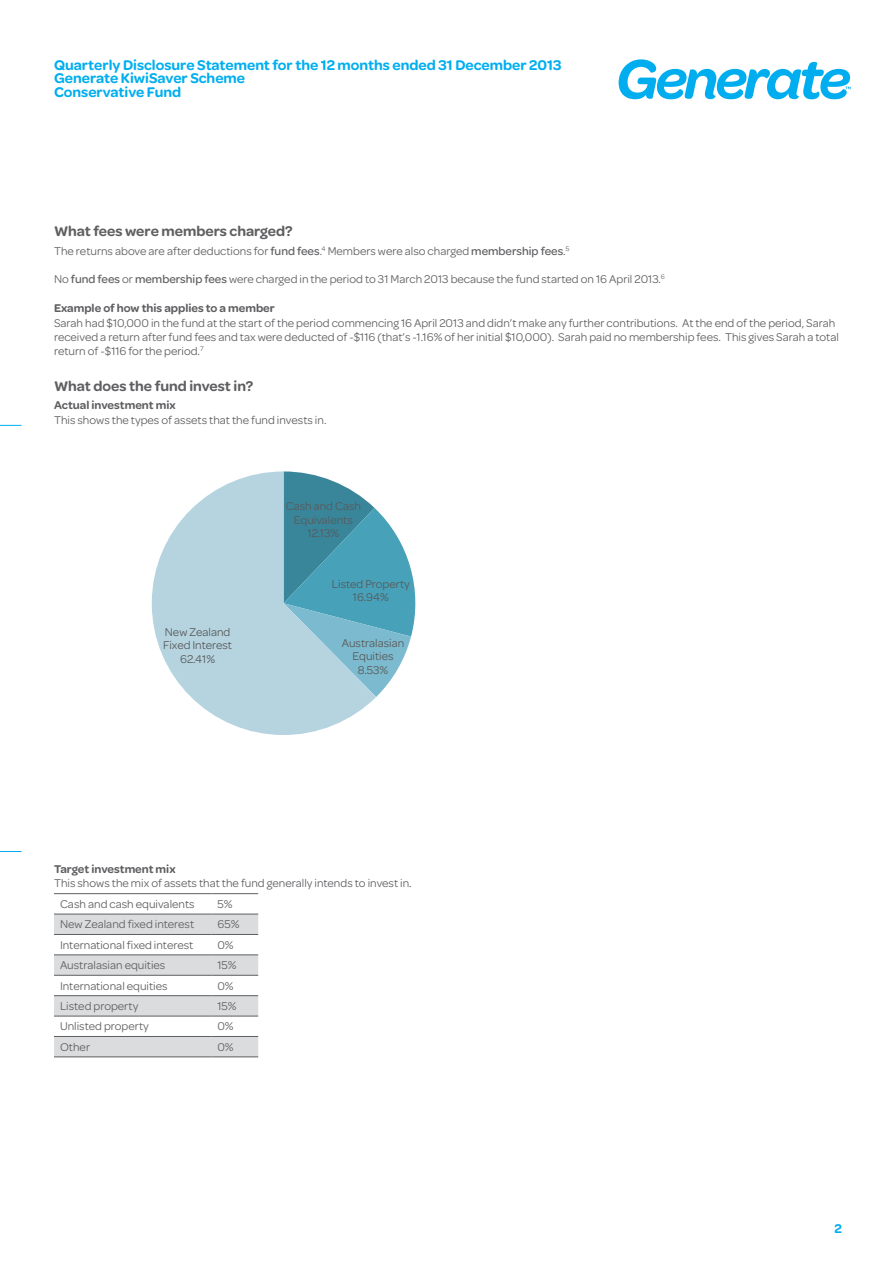
<style>
.page{position:relative;width:893px;height:1263px;background:#fff}
.page>*{position:absolute;margin:0;border:0;box-sizing:border-box;transform-origin:0 0}
.t1{font:600 15px "Omnes";color:#00aeef}
.Paragraph_Style_2{font:600 15px "Omnes";color:#5f5f62}
.Paragraph_Style_1{font:600 13.5px "Omnes";color:#00aeef}
.t2{font:12px/14.4px "Omnes";color:#5f5f62}
.t3{font:12px/13.4px "Omnes";color:#595959;text-align:center}
.t4{font:600 12px "Omnes";color:#5f5f62}
.s1{font-weight:500}
</style>
<div class="page">
<svg style="left:619px;top:59px;width:231px;height:40px"></svg>
<svg style="left:0;top:425px;width:22px;height:1px"></svg>
<svg style="left:0;top:851px;width:22px;height:1px"></svg>
<svg style="left:376px;top:509px;width:40px;height:188px"></svg>
<svg style="left:152px;top:471px;width:224px;height:264px;fill:#b5d4e0"></svg>
<svg style="left:54px;top:915px;width:204px;height:141px"></svg>
<hr style="left:54px;top:893px;width:157px;height:1px;background:#5f5f62">
<hr style="left:211px;top:893px;width:47px;height:1px;background:#5f5f62">
<hr style="left:54px;top:1056px;width:157px;height:1px;background:#5f5f62">
<hr style="left:211px;top:1056px;width:47px;height:1px;background:#5f5f62">
<hr style="left:54px;top:914px;width:157px;height:1px;background:#5f5f62">
<hr style="left:211px;top:914px;width:47px;height:1px;background:#5f5f62">
<hr style="left:54px;top:934px;width:157px;height:1px;background:#5f5f62">
<hr style="left:211px;top:934px;width:47px;height:1px;background:#5f5f62">
<hr style="left:54px;top:954px;width:157px;height:1px;background:#5f5f62">
<hr style="left:211px;top:954px;width:47px;height:1px;background:#5f5f62">
<hr style="left:54px;top:975px;width:157px;height:1px;background:#5f5f62">
<hr style="left:211px;top:975px;width:47px;height:1px;background:#5f5f62">
<hr style="left:54px;top:995px;width:157px;height:1px;background:#5f5f62">
<hr style="left:211px;top:995px;width:47px;height:1px;background:#5f5f62">
<hr style="left:54px;top:1016px;width:157px;height:1px;background:#5f5f62">
<hr style="left:211px;top:1016px;width:47px;height:1px;background:#5f5f62">
<hr style="left:54px;top:1036px;width:157px;height:1px;background:#5f5f62">
<hr style="left:211px;top:1036px;width:47px;height:1px;background:#5f5f62">
<p class="t1" style="left:54px;top:54px;width:509px">Quarterly Disclosure Statement for the 12 months ended 31 December 2013</p>
<p class="t1" style="left:54px;top:68px;width:193px">Generate KiwiSaver Scheme</p>
<p class="t1" style="left:54px;top:81px;width:129px">Conservative Fund</p>
<p class="Paragraph_Style_2" style="left:54px;top:220px;width:240px">What fees were members charged?</p>
<p class="t2" style="left:54px;top:243px;width:517px">The returns above are after deductions for <span class="s1">fund fees</span>.<sup>4</sup> Members were also charged <span class="s1">membership fees</span>.<sup>5</sup></p>
<p class="t2" style="left:54px;top:271px;width:612px">No <span class="s1">fund fees</span> or <span class="s1">membership fees</span> were charged in the period to 31 March 2013 because the fund started on 16 April 2013.<sup>6</sup></p>
<p class="t4" style="left:54px;top:300px;width:222px">Example of how this applies to a member</p>
<p class="t2" style="left:54px;top:315px;width:786px">Sarah had $10,000 in the fund at the start of the period commencing 16 April 2013 and didn’t make any further contributions. At the end of the period, Sarah received a return after fund fees and tax were deducted of -$116 (that’s -1.16% of her initial $10,000). Sarah paid no membership fees. This gives Sarah a total return of -$116 for the period.<sup>7</sup></p>
<p class="Paragraph_Style_2" style="left:54px;top:375px;width:201px">What does the fund invest in?</p>
<p class="t4" style="left:54px;top:397px;width:123px">Actual investment mix</p>
<p class="t2" style="left:54px;top:412px;width:274px">This shows the types of assets that the fund invests in.</p>
<p class="t3" style="left:163px;top:625px;width:70px">New Zealand<br>Fixed Interest<br>62.41%</p>
<p class="t3" style="left:286px;top:500px;width:77px">Cash and Cash<br>Equivalents<br>12.13%</p>
<p class="t3" style="left:332px;top:577px;width:79px">Listed Property<br>16.94%</p>
<p class="t3" style="left:342px;top:636px;width:64px">Australasian<br>Equities<br>8.53%</p>
<p class="t4" style="left:54px;top:860px;width:123px">Target investment mix</p>
<p class="t2" style="left:54px;top:875px;width:359px">This shows the mix of assets that the fund generally intends to invest in.</p>
<p class="t2" style="left:60px;top:896px;width:136px">Cash and cash equivalents</p>
<p class="t2" style="left:217px;top:896px;width:17px">5%</p>
<p class="t2" style="left:60px;top:916px;width:136px">New Zealand fixed interest</p>
<p class="t2" style="left:217px;top:916px;width:24px">65%</p>
<p class="t2" style="left:60px;top:937px;width:135px">International fixed interest</p>
<p class="t2" style="left:217px;top:937px;width:18px">0%</p>
<p class="t2" style="left:60px;top:957px;width:107px">Australasian equities</p>
<p class="t2" style="left:217px;top:957px;width:21px">15%</p>
<p class="t2" style="left:60px;top:978px;width:109px">International equities</p>
<p class="t2" style="left:217px;top:978px;width:18px">0%</p>
<p class="t2" style="left:60px;top:998px;width:80px">Listed property</p>
<p class="t2" style="left:217px;top:998px;width:21px">15%</p>
<p class="t2" style="left:60px;top:1018px;width:90px">Unlisted property</p>
<p class="t2" style="left:217px;top:1018px;width:18px">0%</p>
<p class="t2" style="left:60px;top:1039px;width:32px">Other</p>
<p class="t2" style="left:217px;top:1039px;width:18px">0%</p>
<p class="Paragraph_Style_1" style="left:834px;top:1219px;width:9px">2</p>
</div>
